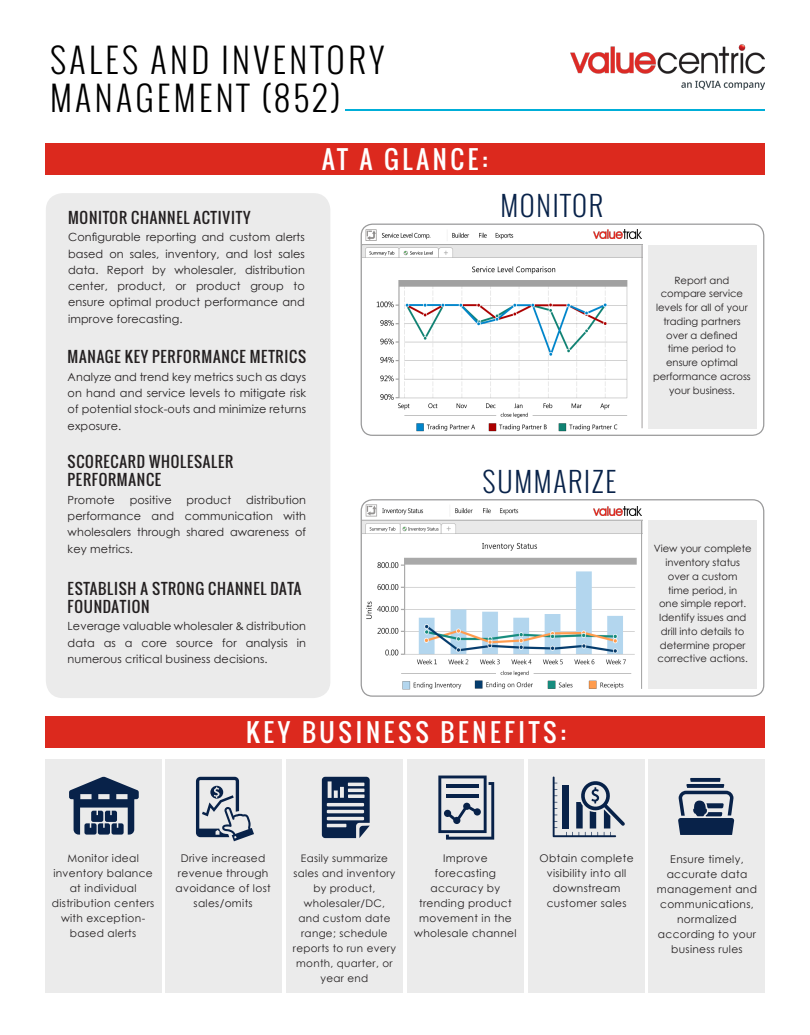
<style>
.page{position:relative;width:810px;height:1035px;background:#fff}
.page>*{position:absolute;margin:0;border:0;box-sizing:border-box;transform-origin:0 0}
.t1{font:300 33.75px "Oswald";letter-spacing:.1em;color:#000}
.t2{font:300 27.5px "Oswald";letter-spacing:.06em;color:#082249}
.t3{font:25px "Oswald";letter-spacing:.15em;color:#fff}
.t4{font:15px/18px "Oswald";letter-spacing:.05em;color:#231f20}
.t5{font:11.25px/16.2px "Century Gothic";letter-spacing:.01em;color:#231f20;text-align:justify}
.t6{font:10.62px/15px "Century Gothic";letter-spacing:.03em;color:#231f20;text-align:center}
.t7{font:10.38px/15px "Century Gothic";letter-spacing:.03em;color:#231f20;text-align:center}
.t8{font:10px/13.8px "Century Gothic";color:#231f20;text-align:center}
</style>
<div class="page">
<img style="left:362px;top:502px;width:281px;height:195px">
<div style="left:361px;top:499px;width:403px;height:198px;border:1px solid #99999a;border-radius:11px"></div>
<div style="left:286px;top:759px;width:116px;height:234px;background:#ebebeb"></div>
<svg style="left:322px;top:777px;width:48px;height:61px"></svg>
<div style="left:649px;top:759px;width:116px;height:234px;background:#ebebeb"></div>
<hr style="left:345px;top:109px;width:420px;height:1px;background:#00aed8">
<div style="left:45px;top:144px;width:720px;height:31px;background:#dc291e"></div>
<div style="left:46px;top:716px;width:719px;height:31px;background:#dc291e"></div>
<div style="left:529px;top:759px;width:116px;height:234px;background:#ebebeb"></div>
<div style="left:166px;top:759px;width:116px;height:234px;background:#ebebeb"></div>
<div style="left:45px;top:759px;width:116px;height:234px;background:#ebebeb"></div>
<div style="left:407px;top:759px;width:116px;height:234px;background:#ebebeb"></div>
<svg style="left:69px;top:777px;width:70px;height:58px"></svg>
<svg style="left:553px;top:777px;width:72px;height:60px"></svg>
<svg style="left:438px;top:776px;width:56px;height:64px"></svg>
<svg style="left:678px;top:778px;width:56px;height:57px"></svg>
<svg style="left:196px;top:777px;width:58px;height:64px"></svg>
<div style="left:46px;top:193px;width:284px;height:505px;background:#ebebeb;border-radius:17px"></div>
<div style="left:649px;top:245px;width:108px;height:183px;background:#ebebeb"></div>
<img style="left:363px;top:226px;width:280px;height:207px">
<div style="left:361px;top:224px;width:403px;height:212px;border:1px solid #99999a;border-radius:11px"></div>
<div style="left:649px;top:521px;width:108px;height:168px;background:#ebebeb"></div>
<hr style="left:642px;top:245px;width:1px;height:183px;background:#a29fa0">
<hr style="left:641px;top:521px;width:1px;height:168px;background:#a1a1a1">
<div style="left:590px;top:228px;width:54px;height:13px;background:#fff"></div>
<img style="left:594px;top:229px;width:48px;height:10px">
<svg style="left:590px;top:504px;width:53px;height:14px"></svg>
<img style="left:594px;top:506px;width:48px;height:9px">
<img style="left:571px;top:44px;width:193px;height:45px">
<p class="t1" style="left:50px;top:37px;width:336px">SALES AND INVENTORY</p>
<p class="t1" style="left:50px;top:75px;width:292px">MANAGEMENT (852)</p>
<p class="t3" style="left:322px;top:141px;width:167px">AT A GLANCE:</p>
<p class="t4" style="left:68px;top:208px;width:184px">MONITOR CHANNEL ACTIVITY</p>
<p class="t5" style="left:68px;top:229px;width:238px">Configurable reporting and custom alerts based on sales, inventory, and lost sales data. Report by wholesaler, distribution center, product, or product group to ensure optimal product performance and improve forecasting.</p>
<p class="t4" style="left:68px;top:348px;width:240px">MANAGE KEY PERFORMANCE METRICS</p>
<p class="t5" style="left:68px;top:369px;width:240px">Analyze and trend key metrics such as days on hand and service levels to mitigate risk of potential stock-outs and minimize returns exposure.</p>
<p class="t4" style="left:68px;top:453px;width:167px">SCORECARD WHOLESALER<br>PERFORMANCE</p>
<p class="t5" style="left:68px;top:492px;width:49px">Promote</p>
<p class="t5" style="left:130px;top:492px;width:44px">positive</p>
<p class="t5" style="left:187px;top:492px;width:46px">product</p>
<p class="t5" style="left:68px;top:492px;width:240px;text-indent:179px">distribution performance and communication with wholesalers through shared awareness of key metrics.</p>
<p class="t4" style="left:68px;top:579px;width:235px">ESTABLISH A STRONG CHANNEL DATA<br>FOUNDATION</p>
<p class="t5" style="left:68px;top:618px;width:240px">Leverage valuable wholesaler &amp; distribution data as a core source for analysis in numerous critical business decisions.</p>
<p class="t2" style="left:500px;top:187px;width:104px">MONITOR</p>
<p class="t2" style="left:483px;top:463px;width:135px">SUMMARIZE</p>
<p class="t3" style="left:246px;top:714px;width:321px">KEY BUSINESS BENEFITS:</p>
<p class="t8" style="left:653px;top:273px;width:99px">Report and compare service levels for all of your trading partners over a defined<br>time period to ensure optimal performance across your business.</p>
<p class="t8" style="left:654px;top:542px;width:99px">View your complete inventory status over a custom<br>time period, in<br>one simple report.<br>Identify issues and drill into details to determine proper corrective actions.</p>
<p class="t6" style="left:52px;top:851px;width:104px">Monitor ideal inventory balance at individual distribution centers with exception&shy;based alerts</p>
<p class="t6" style="left:414px;top:851px;width:104px">Improve forecasting accuracy by trending product movement in the wholesale channel</p>
<p class="t6" style="left:176px;top:851px;width:97px">Drive increased revenue through avoidance of lost sales/omits</p>
<p class="t7" style="left:293px;top:851px;width:104px">Easily summarize sales and inventory by product, wholesaler/DC, and custom date range; schedule reports to run every month, quarter, or year end</p>
<p class="t6" style="left:540px;top:851px;width:95px">Obtain complete visibility into all downstream customer sales</p>
<p class="t6" style="left:657px;top:851px;width:102px">Ensure timely, accurate data management and communications, normalized according to your business rules</p>
</div>
